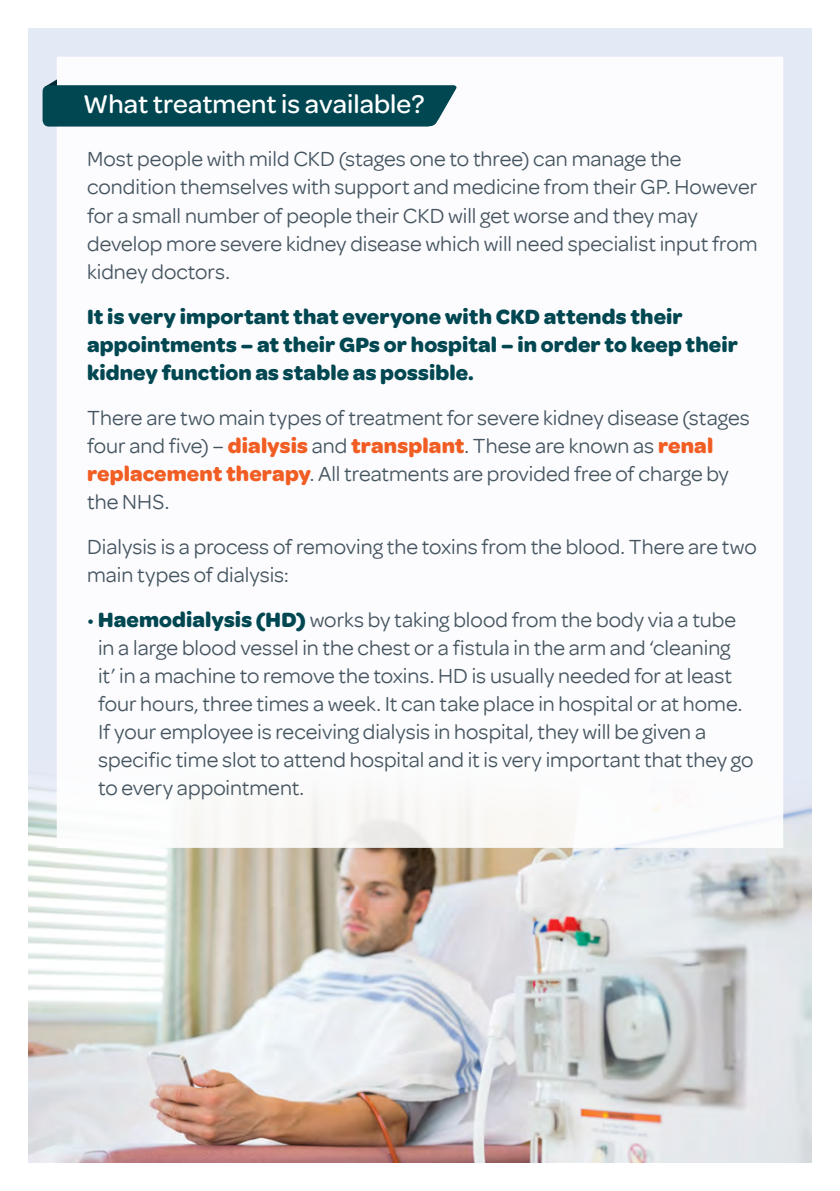
<style>
.page{position:relative;width:840px;height:1191px;background:#fff}
.page>*{position:absolute;margin:0;border:0;box-sizing:border-box;transform-origin:0 0}
.t1{font:500 27.4px "Omnes";color:#fff}
.t2{font:22px/28px "Omnes";color:#455560}
.t3{font:700 22px/28px "Omnes";letter-spacing:.005em;color:#004751}
.s1{font-weight:700;color:#f15d22}
.s2{color:#004751}
.s3{font-weight:700;color:#004751}
</style>
<div class="page">
<div style="left:28px;top:28px;width:783px;height:1134px;background:#e4e9f6"></div>
<img style="left:28px;top:661px;width:783px;height:501px">
<div style="left:57px;top:57px;width:725px;height:791px;background:#fcfcfe"></div>
<svg style="left:43px;top:79px;width:414px;height:48px;background:#28636c"></svg>
<p class="t1" style="left:83px;top:89px;width:342px">What treatment is available?</p>
<p class="t2" style="left:87px;top:145px;width:671px">Most people with mild CKD (stages one to three) can manage the condition themselves with support and medicine from their GP. However for a small number of people their CKD will get worse and they may develop more severe kidney disease which will need specialist input from kidney doctors.</p>
<p class="t3" style="left:87px;top:302px;width:652px">It is very important that everyone with CKD attends their appointments – at their GPs or hospital – in order to keep their kidney function as stable as possible.</p>
<p class="t2" style="left:87px;top:403px;width:664px">There are two main types of treatment for severe kidney disease (stages four and five) – <span class="s1">dialysis</span> and <span class="s1">transplant</span>. These are known as <span class="s1">renal replacement therapy</span>. All treatments are provided free of charge by the NHS.</p>
<p class="t2" style="left:87px;top:532px;width:670px">Dialysis is a process of removing the toxins from the blood. There are two main types of dialysis:</p>
<p class="t2" style="left:98px;top:605px;width:656px;text-indent:-11px"><span class="s2">•</span> <span class="s3">Haemodialysis (HD)</span> works by taking blood from the body via a tube in a large blood vessel in the chest or a fistula in the arm and ‘cleaning<br>it’ in a machine to remove the toxins. HD is usually needed for at least four hours, three times a week. It can take place in hospital or at home.<br>If your employee is receiving dialysis in hospital, they will be given a specific time slot to attend hospital and it is very important that they go to every appointment.</p>
</div>
